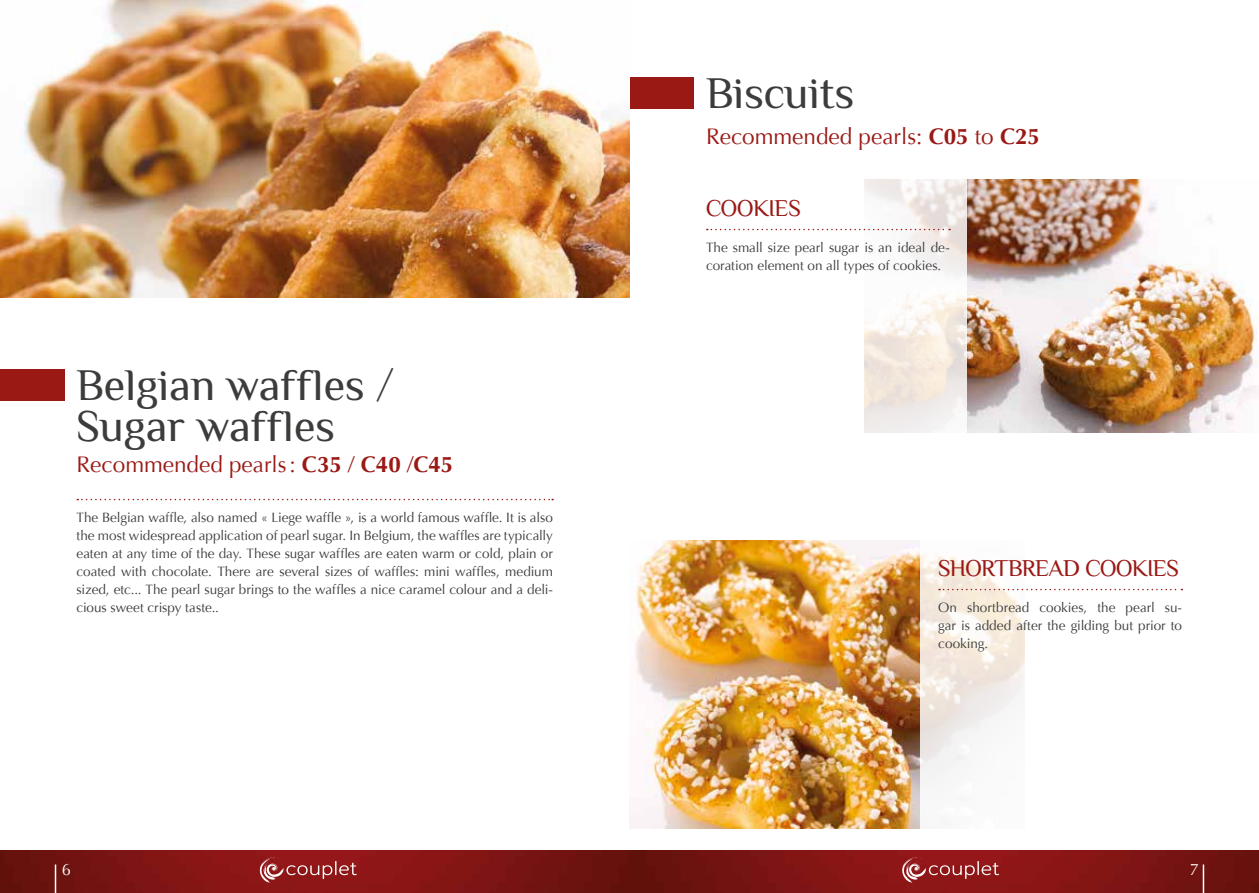
<style>
.page{position:relative;width:1259px;height:893px;background:#fff}
.page>*{position:absolute;margin:0;border:0;box-sizing:border-box;transform-origin:0 0}
.t1{font:45px/40.5px "Philosopher";color:#3c3c3b}
.t2{font:24px "Philosopher";letter-spacing:-.02em;color:#9a1915}
.t3{font:22.5px "Optima";color:#9a1915}
.t4{font:16.5px "Optima";color:#fff}
.t5{font:13.5px/18px "Optima";letter-spacing:-.005em;color:#3c3c3b;text-align:justify}
.s1{font-weight:700}
</style>
<div class="page">
<img style="left:0;top:850px;width:1259px;height:43px">
<hr style="left:1202px;top:864px;width:2px;height:29px;background:#fff">
<svg style="left:55px;top:864px;width:1px;height:29px"></svg>
<svg style="left:260px;top:857px;width:97px;height:25px"></svg>
<svg style="left:902px;top:857px;width:97px;height:25px"></svg>
<img style="left:629px;top:540px;width:291px;height:288px">
<svg style="left:920px;top:554px;width:263px;height:231px"></svg>
<svg style="left:939px;top:589px;width:243px;height:1px"></svg>
<svg style="left:77px;top:499px;width:476px;height:1px"></svg>
<img style="left:966px;top:179px;width:292px;height:253px">
<svg style="left:706px;top:179px;width:260px;height:254px"></svg>
<svg style="left:707px;top:229px;width:243px;height:1px"></svg>
<div style="left:0;top:370px;width:64px;height:31px;background:#9a1915"></div>
<div style="left:629px;top:78px;width:65px;height:31px;background:#9a1915"></div>
<img style="left:0;top:0;width:629px;height:298px">
<h1 class="t1" style="left:706px;top:73px;width:150px">Biscuits</h1>
<h3 class="t3" style="left:706px;top:123px;width:335px">Recommended pearls: <span class="s1">C05</span> to <span class="s1">C25</span></h3>
<h1 class="t1" style="left:77px;top:365px;width:319px">Belgian waffles /<br>Sugar waffles</h1>
<h3 class="t3" style="left:77px;top:452px;width:378px">Recommended pearls: <span class="s1">C35</span> / <span class="s1">C40</span> /<span class="s1">C45</span></h3>
<p class="t5" style="left:77px;top:509px;width:478px">The Belgian waffle, also named « Liege waffle », is a world famous waffle. It is also the most widespread application of pearl sugar. In Belgium, the waffles are typically eaten at any time of the day. These sugar waffles are eaten warm or cold, plain or coated with chocolate. There are several sizes of waffles: mini waffles, medium sized, etc... The pearl sugar brings to the waffles a nice caramel colour and a deli&shy;cious sweet crispy taste..</p>
<h2 class="t2" style="left:706px;top:195px;width:94px">Cookies</h2>
<p class="t5" style="left:706px;top:239px;width:245px">The small size pearl sugar is an ideal de&shy;coration element on all types of cookies.</p>
<h2 class="t2" style="left:938px;top:555px;width:240px">Shortbread cookies</h2>
<p class="t5" style="left:938px;top:599px;width:245px">On shortbread cookies, the pearl su&shy;gar is added after the gilding but prior to cooking.</p>
<p class="t4" style="left:62px;top:860px;width:11px">6</p>
<p class="t4" style="left:1189px;top:860px;width:11px">7</p>
</div>
